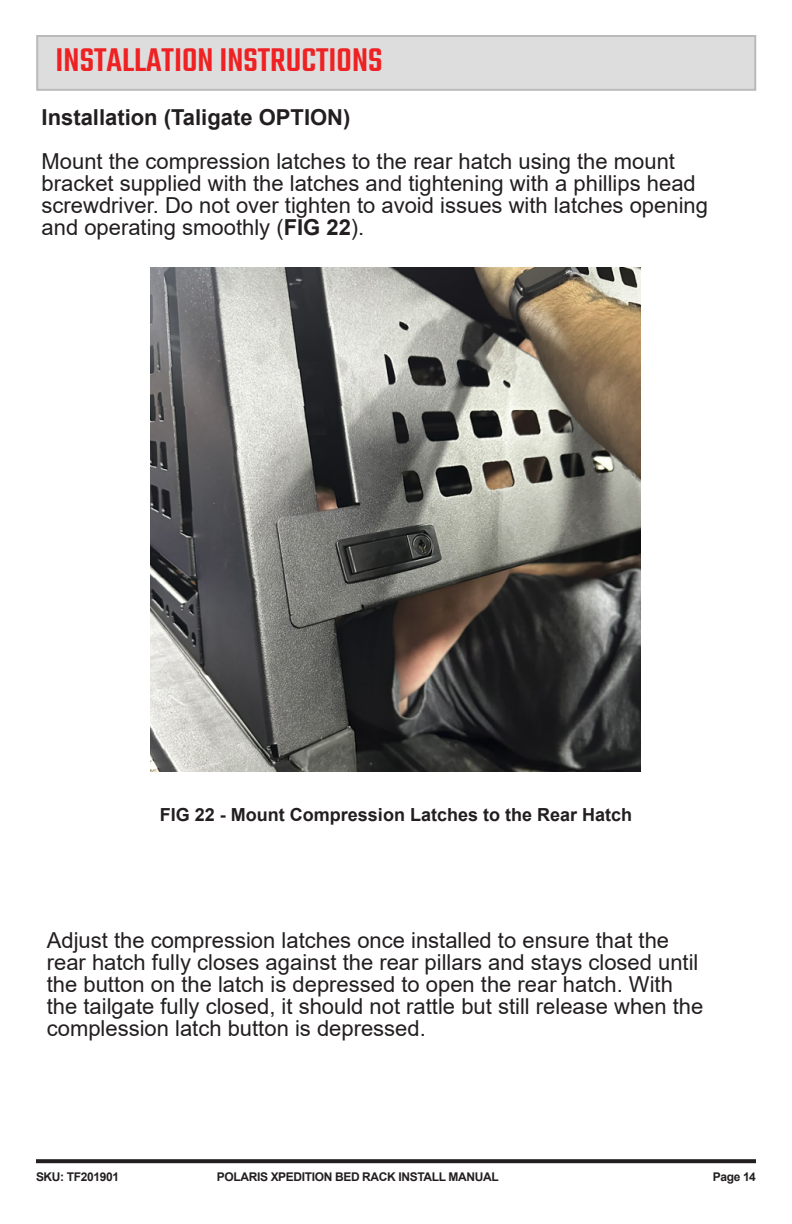
<style>
.page{position:relative;width:792px;height:1224px;background:#fff}
.page>*{position:absolute;margin:0;border:0;box-sizing:border-box;transform-origin:0 0}
.t1{font:500 36px "Teko";color:#ee2123}
.t2{font:22px/22px "Arial";color:#231f20}
.t3{font:700 22px "Arial";color:#231f20}
.t4{font:700 18px "Arial";color:#231f20}
.t5{font:700 12px "Arial";letter-spacing:-.03em;color:#231f20}
.s1{font-weight:700}
</style>
<div class="page">
<svg style="left:36px;top:1159px;width:720px;height:4px;fill:#231f20"></svg>
<div style="left:37px;top:36px;width:718px;height:54px;background:#ddddde"></div>
<div style="left:36px;top:35px;width:720px;height:56px;border:2px solid #bababa"></div>
<img style="left:151px;top:268px;width:490px;height:504px">
<p class="t1" style="left:56px;top:40px;width:328px">INSTALLATION INSTRUCTIONS</p>
<p class="t3" style="left:42px;top:102px;width:310px">Installation (Taligate OPTION)</p>
<p class="t2" style="left:42px;top:150px;width:668px">Mount the compression latches to the rear hatch using the mount bracket supplied with the latches and tightening with a phillips head screwdriver. Do not over tighten to avoid issues with latches opening and operating smoothly (<span class="s1">FIG 22</span>).</p>
<p class="t4" style="left:160px;top:802px;width:474px">FIG 22 - Mount Compression Latches to the Rear Hatch</p>
<p class="t2" style="left:47px;top:930px;width:658px">Adjust the compression latches once installed to ensure that the rear hatch fully closes against the rear pillars and stays closed until the button on the latch is depressed to open the rear hatch. With the tailgate fully closed, it should not rattle but still release when the complession latch button is depressed.</p>
<p class="t5" style="left:36px;top:1168px;width:85px">SKU: TF201901</p>
<p class="t5" style="left:217px;top:1168px;width:283px">POLARIS XPEDITION BED RACK INSTALL MANUAL</p>
<p class="t5" style="left:713px;top:1168px;width:45px">Page 14</p>
</div>
